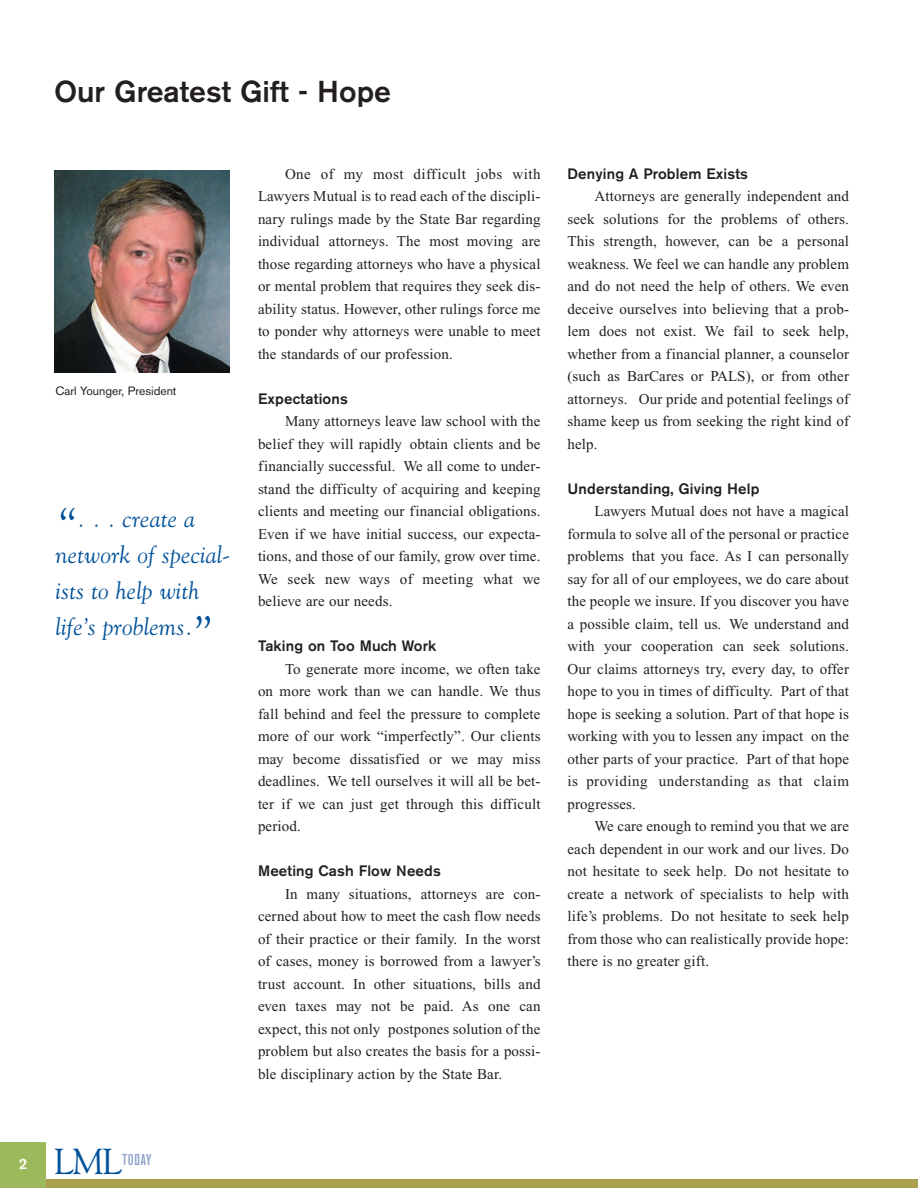
<style>
.page{position:relative;width:918px;height:1188px;background:#fff}
.page>*{position:absolute;margin:0;border:0;box-sizing:border-box;transform-origin:0 0}
.t1{font:36px "Goudy";color:#01529a}
.t2{font:500 30px "Akzidenz Grotesk BE";color:#231f20}
.t3{font:italic 24px/36px "Goudy";letter-spacing:.01em;color:#01529a}
.t4{font:500 condensed 15.75px "Akzidenz Grotesk BE";letter-spacing:.04em;color:#90a3ce}
.t5{font:15px/22.5px "Times New Roman";letter-spacing:.01em;color:#231f20;text-align:justify}
.t6{font:500 15px "Akzidenz Grotesk BE";letter-spacing:.01em;color:#231f20}
.t7{font:500 15px "Akzidenz Grotesk BE";color:#fff}
.t8{font:12px "Akzidenz Grotesk BE";color:#231f20}
.s1{font-size:48px}
</style>
<div class="page">
<div style="left:42px;top:1179px;width:876px;height:9px;background:#aaa04d"></div>
<div style="left:0;top:1142px;width:46px;height:46px;background:#9cba5b"></div>
<img style="left:54px;top:170px;width:176px;height:203px">
<h2 class="t2" style="left:54px;top:81px;width:339px">Our Greatest Gift - Hope</h2>
<p class="t8" style="left:56px;top:387px;width:122px">Carl Younger, President</p>
<h3 class="t3" style="left:56px;top:500px;width:176px"><span class="s1">“</span>. . . create a network of special&shy;ists to help with life’s problems.<span class="s1">”</span></h3>
<p class="t7" style="left:19px;top:1159px;width:10px">2</p>
<h1 class="t1" style="left:54px;top:1140px;width:70px">LML</h1>
<p class="t4" style="left:122px;top:1154px;width:31px">TODAY</p>
<p class="t5" style="left:258px;top:164px;width:284px;text-indent:27px">One of my most difficult jobs with Lawyers Mutual is to read each of the discipli&shy;nary rulings made by the State Bar regarding individual attorneys. The most moving are those regarding attorneys who have a physical or mental problem that requires they seek dis&shy;ability status. However, other rulings force me to ponder why attorneys were unable to meet the standards of our profession.</p>
<p class="t6" style="left:258px;top:393px;width:91px">Expectations</p>
<p class="t5" style="left:258px;top:411px;width:284px;text-indent:27px">Many attorneys leave law school with the belief they will rapidly obtain clients and be financially successful. We all come to under&shy;stand the difficulty of acquiring and keeping clients and meeting our financial obligations.<br>Even if we have initial success, our expecta&shy;tions, and those of our family, grow over time.<br>We seek new ways of meeting what we believe are our needs.</p>
<p class="t6" style="left:258px;top:641px;width:180px">Taking on Too Much Work</p>
<p class="t5" style="left:258px;top:659px;width:284px;text-indent:27px">To generate more income, we often take on more work than we can handle. We thus fall behind and feel the pressure to complete more of our work “imperfectly”. Our clients may become dissatisfied or we may miss deadlines. We tell ourselves it will all be bet&shy;ter if we can just get through this difficult period.</p>
<p class="t6" style="left:258px;top:866px;width:184px">Meeting Cash Flow Needs</p>
<p class="t5" style="left:258px;top:884px;width:284px;text-indent:27px">In many situations, attorneys are con&shy;cerned about how to meet the cash flow needs of their practice or their family. In the worst of cases, money is borrowed from a lawyer’s trust account. In other situations, bills and even taxes may not be paid. As one can expect, this not only postpones solution of the problem but also creates the basis for a possi&shy;ble disciplinary action by the State Bar.</p>
<p class="t6" style="left:567px;top:168px;width:182px">Denying A Problem Exists</p>
<p class="t5" style="left:567px;top:187px;width:283px;text-indent:27px">Attorneys are generally independent and seek solutions for the problems of others.<br>This strength, however, can be a personal weakness. We feel we can handle any problem and do not need the help of others. We even deceive ourselves into believing that a prob&shy;lem does not exist. We fail to seek help, whether from a financial planner, a counselor (such as BarCares or PALS), or from other attorneys. Our pride and potential feelings of shame keep us from seeking the right kind of help.</p>
<p class="t6" style="left:567px;top:483px;width:194px">Understanding, Giving Help</p>
<p class="t5" style="left:567px;top:502px;width:283px;text-indent:27px">Lawyers Mutual does not have a magical formula to solve all of the personal or practice problems that you face. As I can personally say for all of our employees, we do care about the people we insure. If you discover you have a possible claim, tell us. We understand and with your cooperation can seek solutions.<br>Our claims attorneys try, every day, to offer hope to you in times of difficulty. Part of that hope is seeking a solution. Part of that hope is working with you to lessen any impact on the other parts of your practice. Part of that hope is providing understanding as that claim progresses.</p>
<p class="t5" style="left:568px;top:817px;width:283px;text-indent:27px">We care enough to remind you that we are each dependent in our work and our lives. Do not hesitate to seek help. Do not hesitate to create a network of specialists to help with life’s problems. Do not hesitate to seek help from those who can realistically provide hope: there is no greater gift.</p>
</div>
